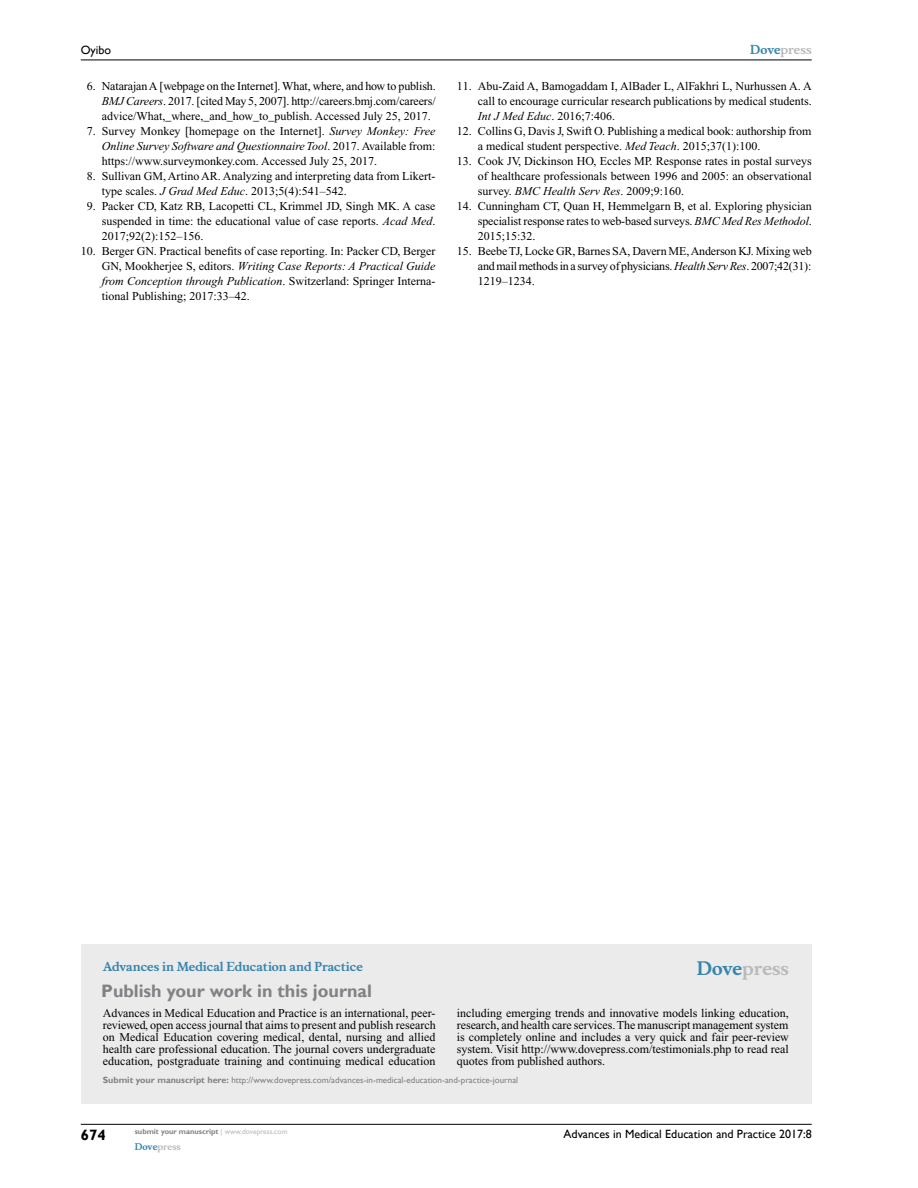
<style>
.page{position:relative;width:918px;height:1188px;background:#fff}
.page>*{position:absolute;margin:0;border:0;box-sizing:border-box;transform-origin:0 0}
.t1{font:700 18px "Gill Sans";color:#808285}
.t2{font:700 18px "Musee";color:#b8babc}
.t3{font:700 15px "Gill Sans";color:#000}
.t4{font:12px/15px "Times New Roman";color:#000;text-align:justify}
.t5{font:12px "Gill Sans";color:#000}
.t6{font:700 12px "Musee";color:#3785ad}
.t7{font:700 12px "Musee";color:#b8babc}
.t8{font:9px "Gill Sans";color:#808285}
.t9{font:700 9px "Musee";color:#b8babc}
.t10{font:700 7.5px "Gill Sans";color:#808285}
.s1{font-style:italic}
.s2{color:#3785ad}
.s3{font-weight:700}
.s4{font-weight:400;color:#b8babc}
</style>
<div class="page">
<div style="left:81px;top:944px;width:731px;height:159px;background:#ebebec"></div>
<hr style="left:81px;top:1124px;width:731px;height:1px;background:#000">
<hr style="left:81px;top:60px;width:731px;height:1px;background:#000">
<p class="t5" style="left:81px;top:43px;width:32px">Oyibo</p>
<p class="t4" style="left:102px;top:79px;width:336px;text-indent:-15px">6. Natarajan A [webpage on the Internet]. What, where, and how to publish.<br><span class="s1">BMJ Careers</span>. 2017. [cited May 5, 2007]. http://careers.bmj.com/careers/ advice/What,_where,_and_how_to_publish. Accessed July 25, 2017.</p>
<p class="t4" style="left:102px;top:124px;width:335px;text-indent:-15px">7. Survey Monkey [homepage on the Internet]. <span class="s1">Survey Monkey: Free Online Survey Software and Questionnaire Tool</span>. 2017. Available from: https://www.surveymonkey.com. Accessed July 25, 2017.</p>
<p class="t4" style="left:102px;top:169px;width:335px;text-indent:-15px">8. Sullivan GM, Artino AR. Analyzing and interpreting data from Likert&shy;type scales. <span class="s1">J Grad Med Educ</span>. 2013;5(4):541–542.</p>
<p class="t4" style="left:102px;top:199px;width:335px;text-indent:-15px">9. Packer CD, Katz RB, Lacopetti CL, Krimmel JD, Singh MK. A case suspended in time: the educational value of case reports. <span class="s1">Acad Med</span>.<br>2017;92(2):152–156.</p>
<p class="t4" style="left:102px;top:244px;width:335px;text-indent:-21px">10. Berger GN. Practical benefits of case reporting. In: Packer CD, Berger GN, Mookherjee S, editors. <span class="s1">Writing Case Reports: A Practical Guide from Conception through Publication</span>. Switzerland: Springer Interna&shy;tional Publishing; 2017:33–42.</p>
<p class="t7" style="left:750px;top:43px;width:63px"><span class="s2">Dove</span>press</p>
<p class="t4" style="left:478px;top:79px;width:335px;text-indent:-21px">11. Abu-Zaid A, Bamogaddam I, AlBader L, AlFakhri L, Nurhussen A. A call to encourage curricular research publications by medical students.<br><span class="s1">Int J Med Educ</span>. 2016;7:406.</p>
<p class="t4" style="left:478px;top:124px;width:335px;text-indent:-21px">12. Collins G, Davis J, Swift O. Publishing a medical book: authorship from a medical student perspective. <span class="s1">Med Teach</span>. 2015;37(1):100.</p>
<p class="t4" style="left:478px;top:154px;width:335px;text-indent:-21px">13. Cook JV, Dickinson HO, Eccles MP. Response rates in postal surveys of healthcare professionals between 1996 and 2005: an observational survey. <span class="s1">BMC Health Serv Res</span>. 2009;9:160.</p>
<p class="t4" style="left:478px;top:199px;width:336px;text-indent:-21px">14. Cunningham CT, Quan H, Hemmelgarn B, et al. Exploring physician specialist response rates to web-based surveys. <span class="s1">BMC Med Res Methodol</span>.<br>2015;15:32.</p>
<p class="t4" style="left:478px;top:244px;width:335px;text-indent:-21px">15. Beebe TJ, Locke GR, Barnes SA, Davern ME, Anderson KJ. Mixing web and mail methods in a survey of physicians. <span class="s1">Health Serv Res</span>. 2007;42(31):<br>1219–1234.</p>
<p class="t6" style="left:103px;top:959px;width:262px">Advances in Medical Education and Practice</p>
<h1 class="t1" style="left:101px;top:980px;width:272px">Publish your work in this journal</h1>
<h1 class="t2" style="left:697px;top:958px;width:94px"><span class="s2">Dove</span>press</h1>
<p class="t4" style="left:103px;top:1007px;width:334px;line-height:12px">Advances in Medical Education and Practice is an international, peer&shy;reviewed, open access journal that aims to present and publish research on Medical Education covering medical, dental, nursing and allied health care professional education. The journal covers undergraduate education, postgraduate training and continuing medical education</p>
<p class="t4" style="left:457px;top:1007px;width:333px;line-height:12px">including emerging trends and innovative models linking education, research, and health care services. The manuscript management system is completely online and includes a very quick and fair peer-review system. Visit http://www.dovepress.com/testimonials.php to read real quotes from published authors.</p>
<p class="t8" style="left:103px;top:1075px;width:417px"><span class="s3">Submit your manuscript here:</span> http://www.dovepress.com/advances-in-medical-education-and-practice-journal</p>
<p class="t3" style="left:81px;top:1126px;width:26px">674</p>
<p class="t10" style="left:135px;top:1127px;width:154px">submit your manuscript <span class="s4">| www.dovepress.com</span></p>
<p class="t9" style="left:135px;top:1141px;width:48px"><span class="s2">Dove</span>press</p>
<p class="t5" style="left:564px;top:1127px;width:250px">Advances in Medical Education and Practice 2017:8</p>
</div>
